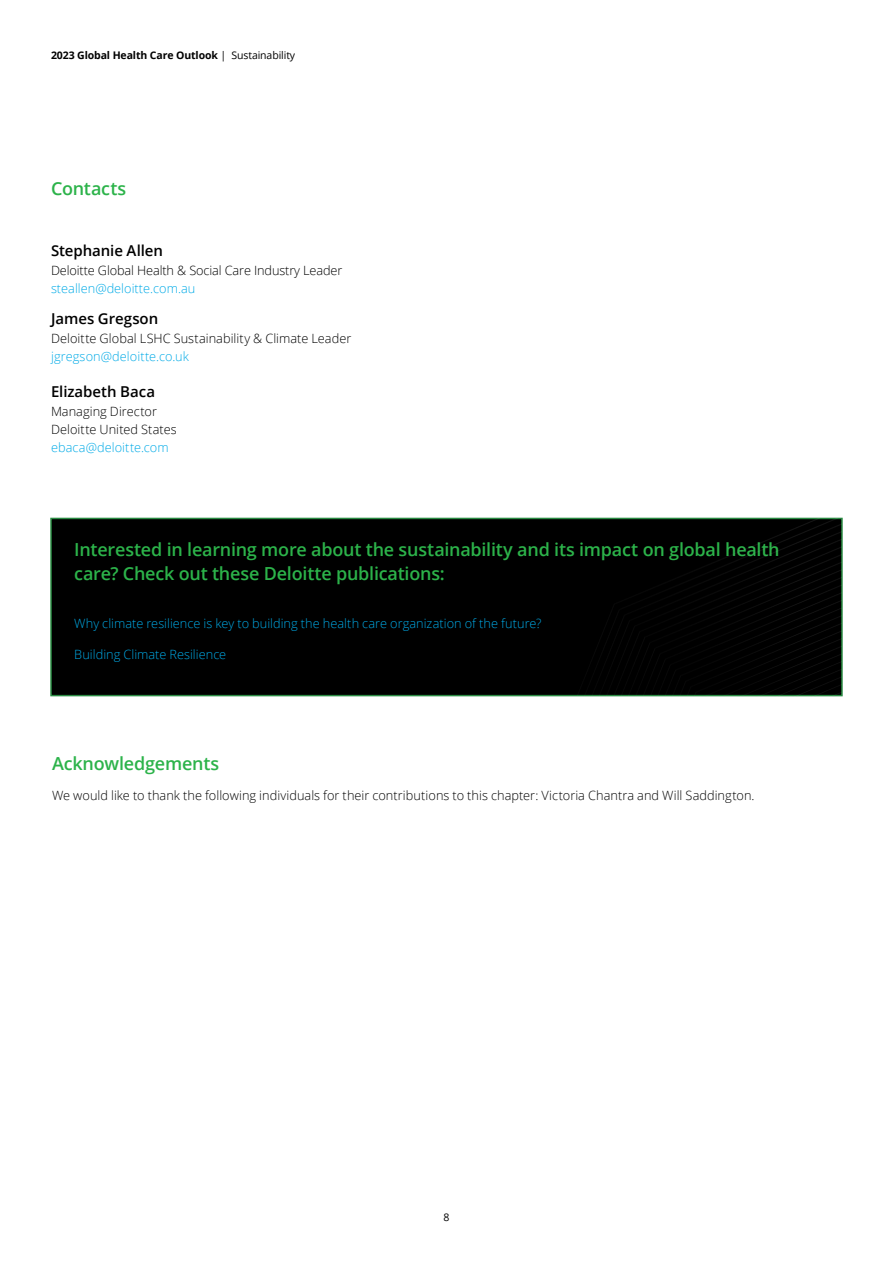
<style>
.page{position:relative;width:893px;height:1263px;background:#fff}
.page>*{position:absolute;margin:0;border:0;box-sizing:border-box;transform-origin:0 0}
.t1{font:600 18px/24px "Open Sans";letter-spacing:-.01em;color:#2cb34a}
.t2{font:600 15px "Open Sans";letter-spacing:-.005em;color:#000}
.t3{font:300 12.75px/18px "Open Sans";color:#000}
.t4{font:300 12.75px "Open Sans";color:#00aae7}
.t5{font:700 10.5px "Open Sans";letter-spacing:-.01em;color:#000}
.t6{font:10.5px "Open Sans";color:#000}
.s1{font-weight:400}
</style>
<div class="page">
<div style="left:51px;top:518px;width:791px;height:178px;background:#000"></div>
<div style="left:50px;top:518px;width:793px;height:178px;border:2px solid #298a42"></div>
<img style="left:426px;top:518px;width:415px;height:178px">
<p class="t5" style="left:51px;top:48px;width:246px">2023 Global Health Care Outlook <span class="s1">| Sustainability</span></p>
<h1 class="t1" style="left:51px;top:176px;width:77px">Contacts</h1>
<p class="t2" style="left:51px;top:240px;width:114px">Stephanie Allen</p>
<p class="t3" style="left:51px;top:261px;width:293px">Deloitte Global Health &amp; Social Care Industry Leader</p>
<p class="t4" style="left:51px;top:280px;width:146px">steallen@deloitte.com.au</p>
<p class="t2" style="left:51px;top:308px;width:109px">James Gregson</p>
<p class="t3" style="left:51px;top:329px;width:302px">Deloitte Global LSHC Sustainability &amp; Climate Leader</p>
<p class="t4" style="left:51px;top:347px;width:139px">jgregson@deloitte.co.uk</p>
<p class="t2" style="left:51px;top:381px;width:106px">Elizabeth Baca</p>
<p class="t3" style="left:51px;top:402px;width:127px">Managing Director<br>Deloitte United States</p>
<p class="t4" style="left:51px;top:438px;width:119px">ebaca@deloitte.com</p>
<h1 class="t1" style="left:74px;top:537px;width:707px">Interested in learning more about the sustainability and its impact on global health care? Check out these Deloitte publications:</h1>
<p class="t4" style="left:74px;top:615px;width:469px">Why climate resilience is key to building the health care organization of the future?</p>
<p class="t4" style="left:74px;top:646px;width:154px">Building Climate Resilience</p>
<h1 class="t1" style="left:52px;top:751px;width:169px">Acknowledgements</h1>
<p class="t3" style="left:52px;top:786px;width:704px">We would like to thank the following individuals for their contributions to this chapter: Victoria Chantra and Will Saddington.</p>
<p class="t6" style="left:443px;top:1210px;width:8px">8</p>
</div>
